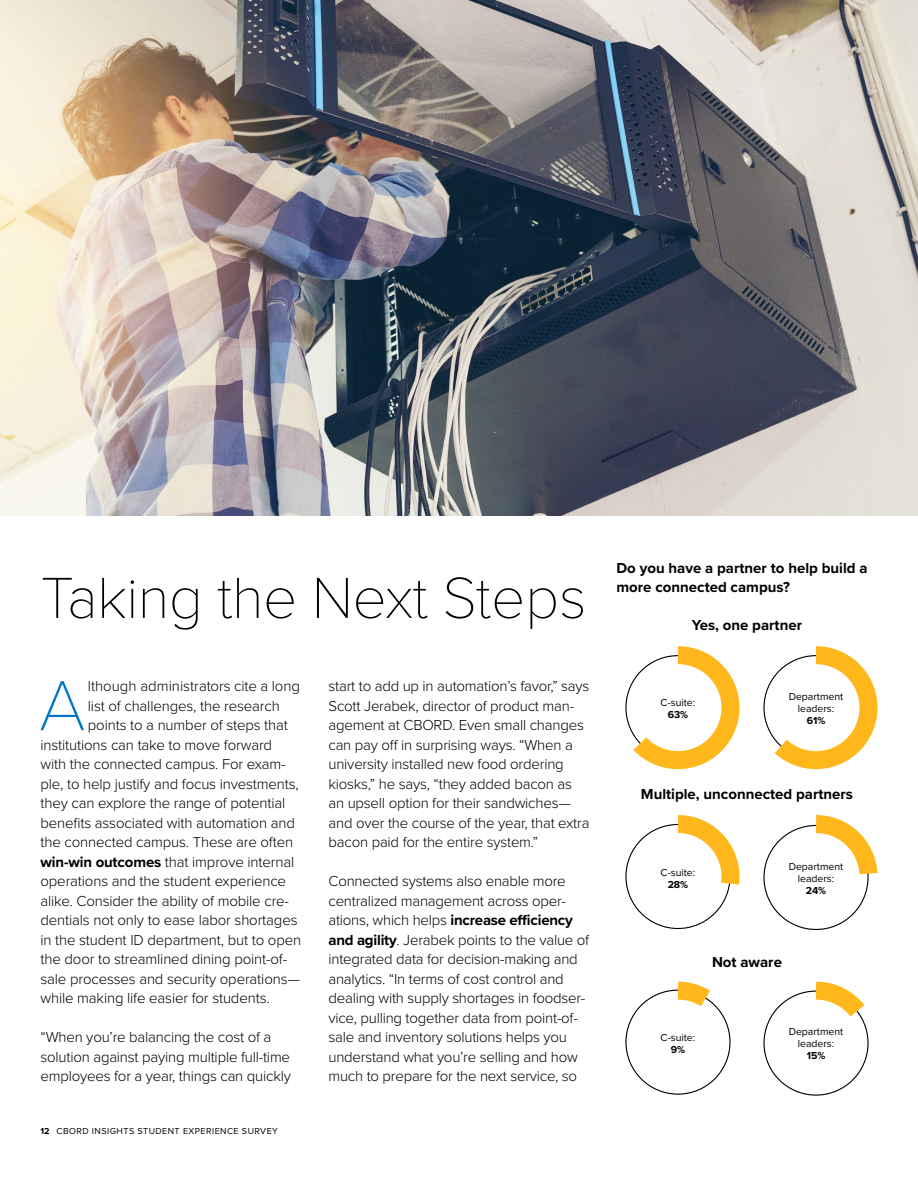
<style>
.page{position:relative;width:918px;height:1188px;background:#fff}
.page>*{position:absolute;margin:0;border:0;box-sizing:border-box;transform-origin:0 0}
.t1{font:100 73.5px "Proxima Nova T";color:#0077c7}
.t2{font:100 60px "Proxima Nova T";letter-spacing:-.01em;color:#000}
.t3{font:300 15px/19.5px "Proxima Nova";letter-spacing:-.015em;color:#000}
.t4{font:700 15px/19.5px "Proxima Nova";color:#000}
.t5{font:10.5px/12px "Proxima Nova";color:#000;text-align:center}
.t6{font:700 10.5px "Proxima Nova";color:#000}
.t7{font:9px "Proxima Nova";letter-spacing:.05em;color:#000}
.s1{font-weight:700}
</style>
<div class="page">
<img style="left:0;top:0;width:918px;height:515px">
<svg style="left:625px;top:646px;width:115px;height:124px"></svg>
<svg style="left:763px;top:646px;width:115px;height:124px"></svg>
<svg style="left:660px;top:815px;width:80px;height:89px"></svg>
<svg style="left:798px;top:815px;width:80px;height:78px"></svg>
<svg style="left:660px;top:981px;width:67px;height:42px"></svg>
<svg style="left:798px;top:981px;width:70px;height:55px"></svg>
<h2 class="t2" style="left:40px;top:553px;width:548px">Taking the Next Steps</h2>
<h1 class="t1" style="left:39px;top:651px;width:48px">A</h1>
<p class="t3" style="left:88px;top:676px;width:214px">lthough administrators cite a long</p>
<p class="t3" style="left:88px;top:695px;width:193px">list of challenges, the research</p>
<p class="t3" style="left:88px;top:715px;width:202px">points to a number of steps that</p>
<p class="t3" style="left:40px;top:734px;width:233px">institutions can take to move forward</p>
<p class="t3" style="left:40px;top:754px;width:247px">with the connected campus. For exam-</p>
<p class="t3" style="left:40px;top:773px;width:260px">ple, to help justify and focus investments,</p>
<p class="t3" style="left:40px;top:793px;width:246px">they can explore the range of potential</p>
<p class="t3" style="left:40px;top:812px;width:256px">benefits associated with automation and</p>
<p class="t3" style="left:40px;top:832px;width:254px">the connected campus. These are often</p>
<p class="t3" style="left:40px;top:851px;width:255px"><span class="s1">win-win outcomes</span> that improve internal</p>
<p class="t3" style="left:40px;top:871px;width:247px">operations and the student experience</p>
<p class="t3" style="left:40px;top:890px;width:250px">alike. Consider the ability of mobile cre-</p>
<p class="t3" style="left:40px;top:910px;width:259px">dentials not only to ease labor shortages</p>
<p class="t3" style="left:40px;top:929px;width:262px">in the student ID department, but to open</p>
<p class="t3" style="left:40px;top:949px;width:248px">the door to streamlined dining point-of-</p>
<p class="t3" style="left:40px;top:968px;width:261px">sale processes and security operations—</p>
<p class="t3" style="left:40px;top:988px;width:231px">while making life easier for students.</p>
<p class="t3" style="left:40px;top:1027px;width:252px">“When you’re balancing the cost of a solution against paying multiple full-time employees for a year, things can quickly</p>
<p class="t7" style="left:40px;top:1124px;width:239px"><span class="s1">12</span> CBORD INSIGHTS STUDENT EXPERIENCE SURVEY</p>
<p class="t3" style="left:328px;top:676px;width:263px">start to add up in automation’s favor,” says Scott Jerabek, director of product man&shy;agement at CBORD. Even small changes can pay off in surprising ways. “When a university installed new food ordering kiosks,” he says, “they added bacon as an upsell option for their sandwiches— and over the course of the year, that extra bacon paid for the entire system.”</p>
<p class="t3" style="left:328px;top:871px;width:262px">Connected systems also enable more centralized management across oper&shy;ations, which helps <span class="s1">increase efficiency and agility</span>. Jerabek points to the value of integrated data for decision-making and analytics. “In terms of cost control and dealing with supply shortages in foodser&shy;vice, pulling together data from point-of&shy;sale and inventory solutions helps you understand what you’re selling and how much to prepare for the next service, so</p>
<p class="t4" style="left:616px;top:558px;width:253px">Do you have a partner to help build a more connected campus?</p>
<p class="t4" style="left:692px;top:615px;width:112px">Yes, one partner</p>
<p class="t5" style="left:661px;top:696px;width:36px">C-suite:</p>
<p class="t6" style="left:668px;top:706px;width:22px">63%</p>
<p class="t5" style="left:789px;top:690px;width:56px">Department leaders:</p>
<p class="t6" style="left:807px;top:712px;width:20px">61%</p>
<p class="t4" style="left:641px;top:784px;width:214px">Multiple, unconnected partners</p>
<p class="t5" style="left:661px;top:866px;width:36px">C-suite:</p>
<p class="t6" style="left:668px;top:876px;width:22px">28%</p>
<p class="t5" style="left:789px;top:860px;width:56px">Department leaders:</p>
<p class="t6" style="left:806px;top:882px;width:22px">24%</p>
<p class="t4" style="left:712px;top:952px;width:71px">Not aware</p>
<p class="t5" style="left:661px;top:1031px;width:36px">C-suite:</p>
<p class="t6" style="left:671px;top:1042px;width:16px">9%</p>
<p class="t5" style="left:789px;top:1025px;width:56px">Department leaders:</p>
<p class="t6" style="left:807px;top:1048px;width:20px">15%</p>
</div>
